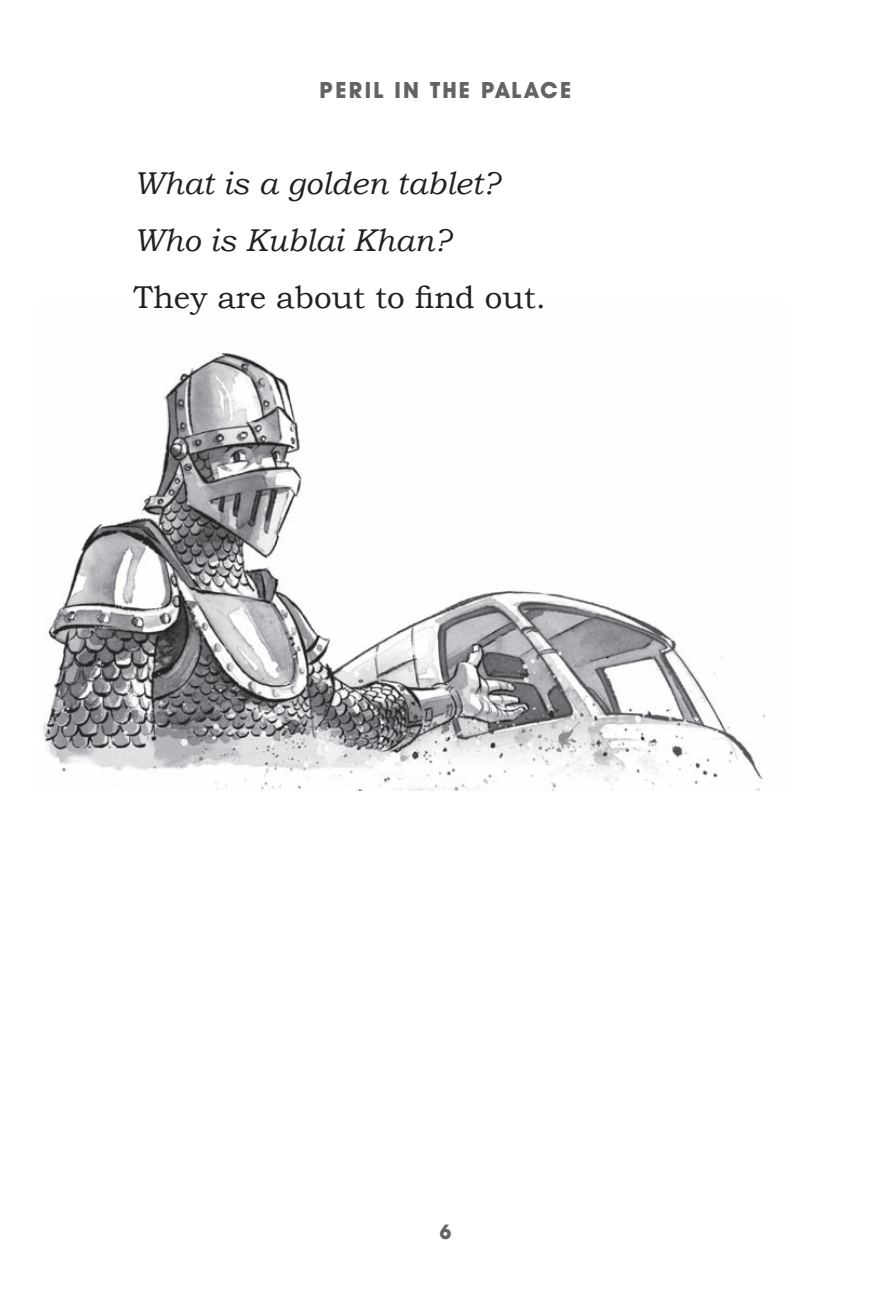
<style>
.page{position:relative;width:891px;height:1296px;background:#fff}
.page>*{position:absolute;margin:0;border:0;box-sizing:border-box;transform-origin:0 0}
.t1{font:italic 31.5px/56.7px "Bookman Old Style";color:#231f20}
.t2{font:31.5px "Bookman Old Style";color:#231f20}
.t3{font:700 22.5px "Avant Garde IT Cby BT";letter-spacing:.1em;color:#636366}
.t4{font:700 20.25px "Avant Garde IT Cby BT";color:#636366}
</style>
<div class="page">
<img style="left:43px;top:352px;width:723px;height:439px">
<p class="t3" style="left:320px;top:77px;width:253px">PERIL IN THE PALACE</p>
<p class="t1" style="left:134px;top:155px;width:368px">What is a golden tablet?<br>Who is Kublai Khan?</p>
<p class="t2" style="left:134px;top:279px;width:414px">They are about to find out.</p>
<p class="t4" style="left:439px;top:1220px;width:14px">6</p>
</div>
